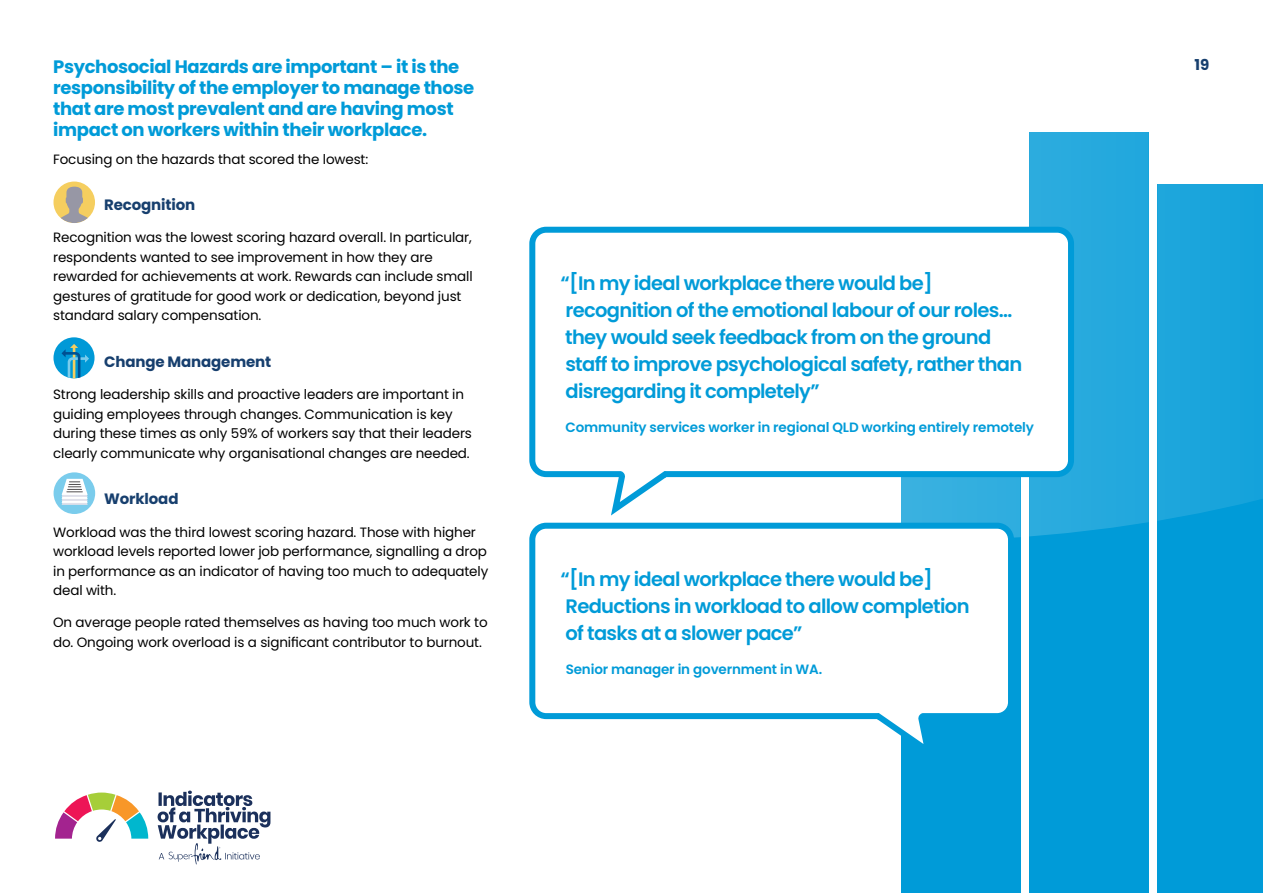
<style>
.page{position:relative;width:1263px;height:893px;background:#fff}
.page>*{position:absolute;margin:0;border:0;box-sizing:border-box;transform-origin:0 0}
.t1{font:600 19.5px/27px "Poppins";letter-spacing:-.035em;color:#009bd8}
.t2{font:700 18px/21px "Poppins";letter-spacing:-.02em;color:#009bd8}
.t3{font:700 15px "Poppins";letter-spacing:-.01em;color:#173f6e}
.t4{font:13.5px/19.5px "Poppins";letter-spacing:-.01em;color:#000}
.t5{font:600 13.5px "Poppins";letter-spacing:-.01em;color:#009bd8}
</style>
<div class="page">
<div style="left:901px;top:278px;width:120px;height:615px;background:#009bd8"></div>
<div style="left:1029px;top:133px;width:120px;height:760px;background:#009bd8"></div>
<div style="left:1157px;top:185px;width:106px;height:708px;background:#009bd8"></div>
<svg style="left:1017px;top:132px;width:246px;height:406px"></svg>
<svg style="left:529px;top:224px;width:548px;height:298px"></svg>
<svg style="left:529px;top:520px;width:488px;height:224px"></svg>
<div style="left:53px;top:182px;width:42px;height:41px;background:#f5ce5f;border-radius:50%"></div>
<svg style="left:61px;top:187px;width:27px;height:36px"></svg>
<div style="left:53px;top:337px;width:42px;height:41px;background:#0099d7;border-radius:50%"></div>
<svg style="left:62px;top:344px;width:27px;height:34px"></svg>
<div style="left:54px;top:472px;width:41px;height:42px;background:#7accec;border-radius:50%"></div>
<svg style="left:62px;top:479px;width:26px;height:26px"></svg>
<svg style="left:55px;top:792px;width:93px;height:50px"></svg>
<svg style="left:158px;top:791px;width:112px;height:73px"></svg>
<h2 class="t2" style="left:53px;top:56px;width:423px">Psychosocial Hazards are important – it is the responsibility of the employer to manage those that are most prevalent and are having most impact on workers within their workplace.</h2>
<p class="t4" style="left:53px;top:149px;width:317px">Focusing on the hazards that scored the lowest:</p>
<p class="t3" style="left:104px;top:196px;width:93px">Recognition</p>
<p class="t4" style="left:53px;top:228px;width:421px">Recognition was the lowest scoring hazard overall. In particular, respondents wanted to see improvement in how they are rewarded for achievements at work. Rewards can include small gestures of gratitude for good work or dedication, beyond just standard salary compensation.</p>
<p class="t3" style="left:104px;top:353px;width:169px">Change Management</p>
<p class="t4" style="left:53px;top:385px;width:420px">Strong leadership skills and proactive leaders are important in guiding employees through changes. Communication is key during these times as only 59% of workers say that their leaders clearly communicate why organisational changes are needed.</p>
<p class="t3" style="left:104px;top:490px;width:76px">Workload</p>
<p class="t4" style="left:53px;top:522px;width:437px">Workload was the third lowest scoring hazard. Those with higher workload levels reported lower job performance, signalling a drop in performance as an indicator of having too much to adequately deal with.</p>
<p class="t4" style="left:53px;top:613px;width:436px">On average people rated themselves as having too much work to do. Ongoing work overload is a significant contributor to burnout.</p>
<h1 class="t1" style="left:560px;top:270px;width:463px">“[In my ideal workplace there would be] recognition of the emotional labour of our roles… they would seek feedback from on the ground staff to improve psychological safety, rather than disregarding it completely”</h1>
<p class="t5" style="left:565px;top:419px;width:470px">Community services worker in regional QLD working entirely remotely</p>
<h1 class="t1" style="left:560px;top:566px;width:411px">“[In my ideal workplace there would be]<br>Reductions in workload to allow completion of tasks at a slower pace”</h1>
<p class="t5" style="left:566px;top:661px;width:258px">Senior manager in government in WA.</p>
<p class="t3" style="left:1194px;top:56px;width:16px">19</p>
</div>
